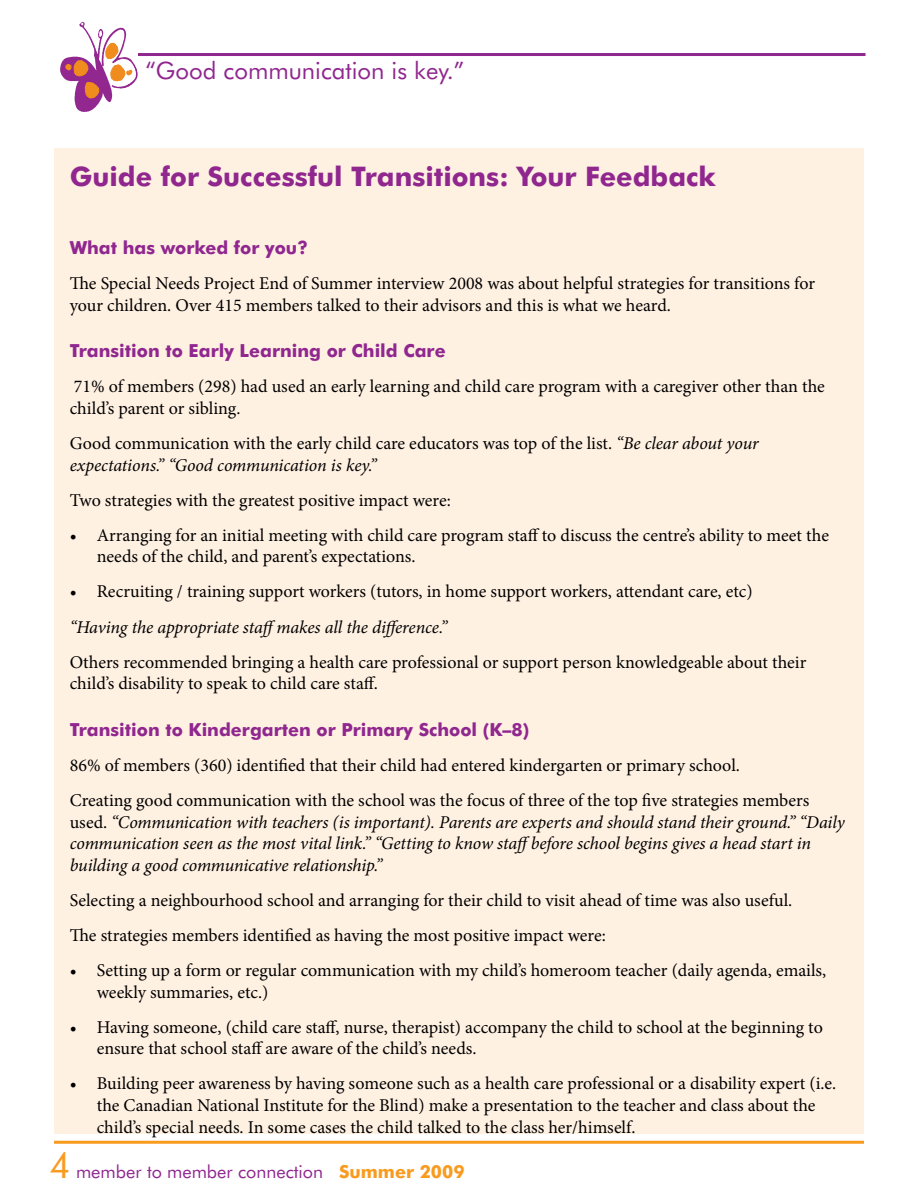
<style>
.page{position:relative;width:918px;height:1188px;background:#fff}
.page>*{position:absolute;margin:0;border:0;box-sizing:border-box;transform-origin:0 0}
.t1{font:700 27px "Futura BT";color:#90278f}
.t2{font:24px "Futura BT";color:#90278f}
.t3{font:18px/21.6px "Minion Pro";color:#000}
.t4{font:italic 18px/21.6px "Minion Pro";letter-spacing:-.01em;color:#000}
.t5{font:700 18px "Futura BT";color:#90278f}
.t6{font:18px "Futura BT";color:#90278f}
.s1{font-style:italic}
.s2{font-style:normal}
.s3{font-size:36px;color:#f89b1f}
.s4{font-weight:700;color:#f89b1f}
</style>
<div class="page">
<hr style="left:54px;top:1141px;width:810px;height:3px;background:#f89b1f">
<svg style="left:60px;top:22px;width:78px;height:90px"></svg>
<hr style="left:138px;top:53px;width:728px;height:3px;background:#90278f">
<div style="left:54px;top:148px;width:810px;height:986px;background:#fff1e2"></div>
<h2 class="t2" style="left:146px;top:55px;width:320px">“Good communication is key.”</h2>
<h1 class="t1" style="left:70px;top:160px;width:648px">Guide for Successful Transitions: Your Feedback</h1>
<p class="t5" style="left:70px;top:237px;width:240px">What has worked for you?</p>
<p class="t3" style="left:70px;top:273px;width:747px">The Special Needs Project End of Summer interview 2008 was about helpful strategies for transitions for your children. Over 415 members talked to their advisors and this is what we heard.</p>
<p class="t5" style="left:70px;top:340px;width:377px">Transition to Early Learning or Child Care</p>
<p class="t3" style="left:70px;top:376px;width:757px">71% of members (298) had used an early learning and child care program with a caregiver other than the child’s parent or sibling.</p>
<p class="t3" style="left:70px;top:432px;width:690px">Good communication with the early child care educators was top of the list. <span class="s1">“Be clear about your expectations.” “Good communication is key.”</span></p>
<p class="t3" style="left:70px;top:489px;width:383px">Two strategies with the greatest positive impact were:</p>
<p class="t3" style="left:97px;top:524px;width:734px;text-indent:-27px">• Arranging for an initial meeting with child care program staff to discuss the centre’s ability to meet the needs of the child, and parent’s expectations.</p>
<p class="t3" style="left:70px;top:581px;width:684px">• Recruiting / training support workers (tutors, in home support workers, attendant care, etc)</p>
<p class="t4" style="left:70px;top:616px;width:379px">“Having the appropriate staffmakes all the difference.”</p>
<p class="t3" style="left:70px;top:651px;width:738px">Others recommended bringing a health care professional or support person knowledgeable about their child’s disability to speak to child care staff.</p>
<p class="t5" style="left:70px;top:718px;width:461px">Transition to Kindergarten or Primary School (K–8)</p>
<p class="t3" style="left:70px;top:748px;width:741px;line-height:35.1px">86% of members (360) identified that their child had entered kindergarten or primary school.<br>Creating good communication with the school was the focus of three of the top five strategies members</p>
<p class="t4" style="left:70px;top:811px;width:776px"><span class="s2">used.</span> “Communication with teachers (is important). Parents are experts and should stand their ground.” “Daily communication seen as the most vital link.” “Getting to know staffbefore school begins gives a head start in building a good communicative relationship.”</p>
<p class="t3" style="left:70px;top:883px;width:724px;line-height:35.1px">Selecting a neighbourhood school and arranging for their child to visit ahead of time was also useful.<br>The strategies members identified as having the most positive impact were:</p>
<p class="t3" style="left:97px;top:960px;width:731px;text-indent:-27px">• Setting up a form or regular communication with my child’s homeroom teacher (daily agenda, emails, weekly summaries, etc.)</p>
<p class="t3" style="left:97px;top:1016px;width:728px;text-indent:-27px">• Having someone, (child care staff, nurse, therapist) accompany the child to school at the beginning to ensure that school staff are aware of the child’s needs.</p>
<p class="t3" style="left:97px;top:1073px;width:741px;text-indent:-27px">• Building peer awareness by having someone such as a health care professional or a disability expert (i.e. the Canadian National Institute for the Blind) make a presentation to the teacher and class about the child’s special needs. In some cases the child talked to the class her/himself.</p>
<p class="t6" style="left:50px;top:1160px;width:417px"><span class="s3">4</span> member to member connection <span class="s4">Summer 2009</span></p>
</div>
